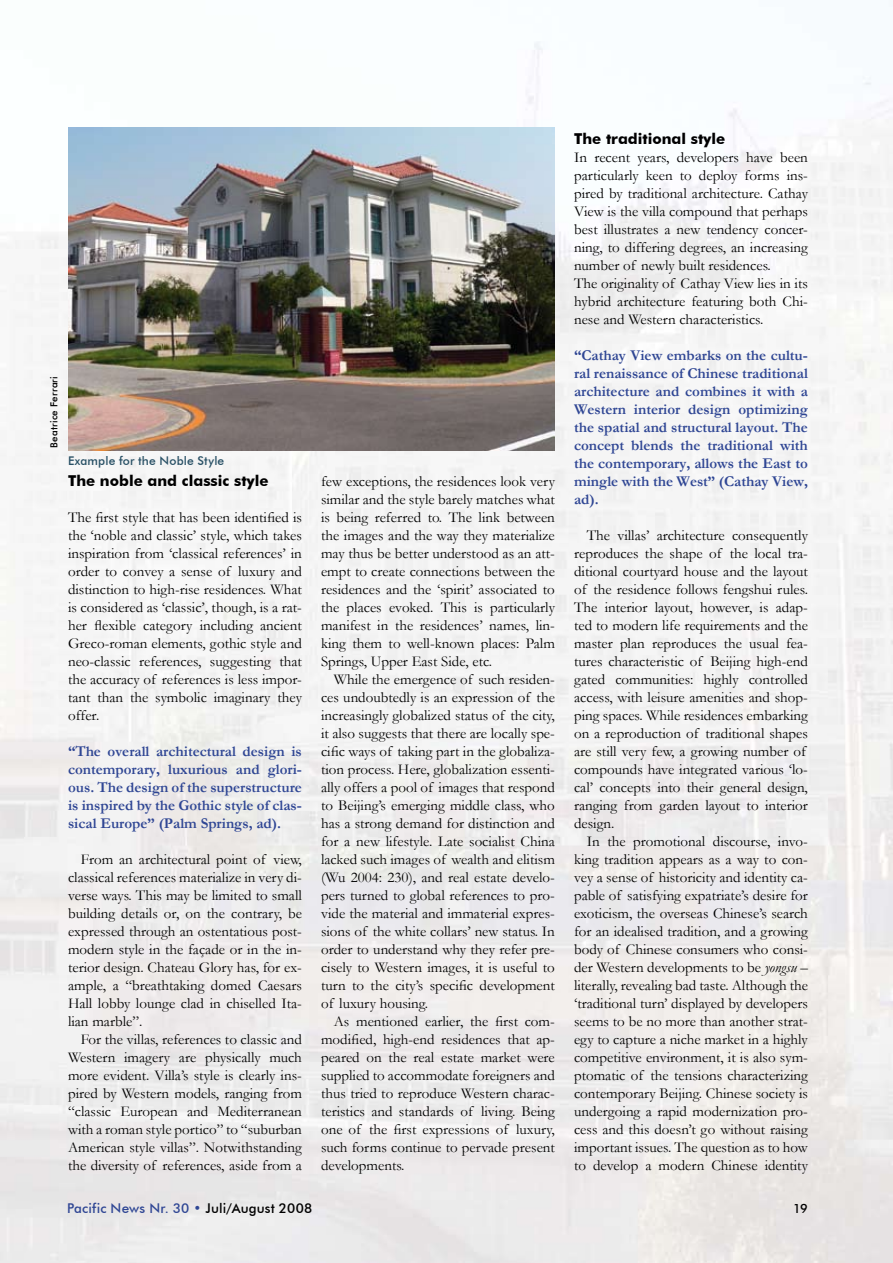
<style>
.page{position:relative;width:893px;height:1263px;background:#fff}
.page>*{position:absolute;margin:0;border:0;box-sizing:border-box;transform-origin:0 0}
.t1{font:15px/18px "Garamond";color:#000;text-align:justify}
.t2{font:700 15px/18px "Garamond";color:#2f4694;text-align:justify}
.t3{font:700 15px "Futura BT";color:#000}
.t4{font:500 13.5px "Futura BT";letter-spacing:.01em;color:#2f4694}
.t5{font:500 12.75px "Futura BT";color:#000}
.t6{font:500 12px "Futura BT";letter-spacing:.015em;color:#285065}
.t7{font:500 9.75px "Futura BT";letter-spacing:.02em;color:#000}
.s1{font-style:italic}
.s2{color:#000}
</style>
<div class="page">
<img style="left:68px;top:128px;width:487px;height:323px">
<p class="t7" style="left:48px;top:448px;width:73px;rotate:-90deg">Beatrice Ferrari</p>
<p class="t6" style="left:68px;top:454px;width:158px">Example for the Noble Style</p>
<p class="t3" style="left:68px;top:472px;width:202px">The noble and classic style</p>
<p class="t1" style="left:68px;top:508px;width:235px">The first style that has been identified is the ‘noble and classic’ style, which takes inspiration from ‘classical references’ in order to convey a sense of luxury and distinction to high-rise residences. What is considered as ‘classic’, though, is a rat&shy;her flexible category including ancient Greco-roman elements, gothic style and neo-classic references, suggesting that the accuracy of references is less impor&shy;tant than the symbolic imaginary they offer.</p>
<p class="t2" style="left:68px;top:742px;width:235px">“The overall architectural design is contemporary, luxurious and glori&shy;ous. The design of the superstructure is inspired by the Gothic style of clas&shy;sical Europe” (Palm Springs, ad).</p>
<p class="t1" style="left:68px;top:850px;width:235px;text-indent:13px">From an architectural point of view, classical references materialize in very di&shy;verse ways. This may be limited to small building details or, on the contrary, be expressed through an ostentatious post&shy;modern style in the façade or in the in&shy;terior design. Chateau Glory has, for ex&shy;ample, a “breathtaking domed Caesars Hall lobby lounge clad in chiselled Ita&shy;lian marble”.</p>
<p class="t1" style="left:68px;top:1030px;width:235px;text-indent:13px">For the villas, references to classic and Western imagery are physically much more evident. Villa’s style is clearly ins&shy;pired by Western models, ranging from “classic European and Mediterranean with a roman style portico” to “suburban American style villas”. Notwithstanding the diversity of references, aside from a</p>
<p class="t1" style="left:321px;top:472px;width:235px">few exceptions, the residences look very similar and the style barely matches what is being referred to. The link between the images and the way they materialize may thus be better understood as an att&shy;empt to create connections between the residences and the ‘spirit’ associated to the places evoked. This is particularly manifest in the residences’ names, lin&shy;king them to well-known places: Palm Springs, Upper East Side, etc.</p>
<p class="t1" style="left:321px;top:670px;width:235px;text-indent:13px">While the emergence of such residen&shy;ces undoubtedly is an expression of the increasingly globalized status of the city, it also suggests that there are locally spe&shy;cific ways of taking part in the globaliza&shy;tion process. Here, globalization essenti&shy;ally offers a pool of images that respond to Beijing’s emerging middle class, who has a strong demand for distinction and for a new lifestyle. Late socialist China lacked such images of wealth and elitism (Wu 2004: 230), and real estate develo&shy;pers turned to global references to pro&shy;vide the material and immaterial expres&shy;sions of the white collars’ new status. In order to understand why they refer pre&shy;cisely to Western images, it is useful to turn to the city’s specific development of luxury housing.</p>
<p class="t1" style="left:321px;top:1012px;width:235px;text-indent:13px">As mentioned earlier, the first com&shy;modified, high-end residences that ap&shy;peared on the real estate market were supplied to accommodate foreigners and thus tried to reproduce Western charac&shy;teristics and standards of living. Being one of the first expressions of luxury, such forms continue to pervade present developments.</p>
<p class="t3" style="left:574px;top:130px;width:153px">The traditional style</p>
<p class="t1" style="left:574px;top:148px;width:235px;text-align:left">In recent years, developers have been particularly keen to deploy forms ins&shy;pired by traditional architecture. Cathay View is the villa compound that perhaps best illustrates a new tendency concer&shy;ning, to differing degrees, an increasing number of newly built residences.<br>The originality of Cathay View lies in its hybrid architecture featuring both Chi&shy;nese and Western characteristics.</p>
<p class="t2" style="left:574px;top:346px;width:235px">“Cathay View embarks on the cultu&shy;ral renaissance of Chinese traditional architecture and combines it with a Western interior design optimizing the spatial and structural layout. The concept blends the traditional with the contemporary, allows the East to mingle with the West” (Cathay View, ad).</p>
<p class="t1" style="left:574px;top:526px;width:235px;text-align:left;text-indent:13px">The villas’ architecture consequently reproduces the shape of the local tra&shy;ditional courtyard house and the layout of the residence follows fengshui rules.<br>The interior layout, however, is adap&shy;ted to modern life requirements and the master plan reproduces the usual fea&shy;tures characteristic of Beijing high-end gated communities: highly controlled access, with leisure amenities and shop&shy;ping spaces. While residences embarking on a reproduction of traditional shapes are still very few, a growing number of compounds have integrated various ‘lo&shy;cal’ concepts into their general design, ranging from garden layout to interior design.</p>
<p class="t1" style="left:574px;top:832px;width:235px;text-indent:13px">In the promotional discourse, invo&shy;king tradition appears as a way to con&shy;vey a sense of historicity and identity ca&shy;pable of satisfying expatriate’s desire for exoticism, the overseas Chinese’s search for an idealised tradition, and a growing body of Chinese consumers who consi&shy;der Western developments to be <span class="s1">yongsu</span> – literally, revealing bad taste. Although the ‘traditional turn’ displayed by developers seems to be no more than another strat&shy;egy to capture a niche market in a highly competitive environment, it is also sym&shy;ptomatic of the tensions characterizing contemporary Beijing. Chinese society is undergoing a rapid modernization pro&shy;cess and this doesn’t go without raising important issues. The question as to how to develop a modern Chinese identity</p>
<p class="t4" style="left:67px;top:1200px;width:247px">Pacific News Nr. 30 • <span class="s2">Juli/August 2008</span></p>
<p class="t5" style="left:793px;top:1200px;width:16px">19</p>
</div>
